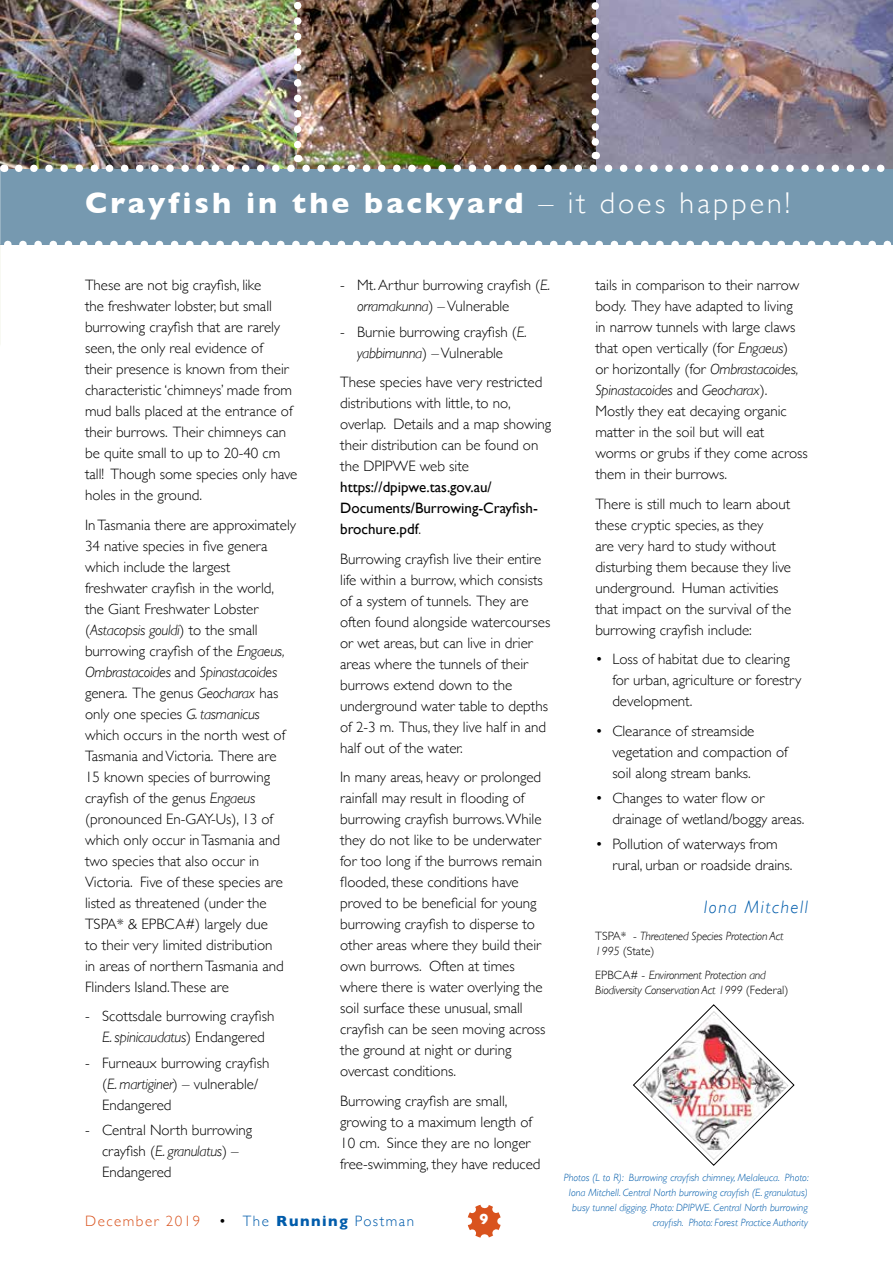
<style>
.page{position:relative;width:893px;height:1263px;background:#fff}
.page>*{position:absolute;margin:0;border:0;box-sizing:border-box;transform-origin:0 0}
.t1{font:700 30px "Gill Sans";letter-spacing:.1em;color:#fff}
.t2{font:italic 300 18px "Gill Sans";letter-spacing:.085em;color:#005cab}
.t3{font:300 15px/21px "Gill Sans";color:#000}
.t4{font:15px/21px "Gill Sans";color:#000}
.t5{font:300 15px "Gill Sans";letter-spacing:.1em;color:#d9531e}
.t6{font:700 15px "Gill Sans";color:#fff}
.t7{font:italic 300 12px/15px "Gill Sans";letter-spacing:-.02em;color:#000}
.t8{font:italic 300 10.5px/15px "Gill Sans";color:#005cab;text-align:right}
.s1{font-weight:300}
.s2{font-style:italic}
.s3{font-style:normal}
.s4{color:#000}
.s5{color:#005cab}
.s6{font-weight:700;color:#005cab}
</style>
<div class="page">
<svg style="left:467px;top:1204px;width:34px;height:34px"></svg>
<div style="left:0;top:168px;width:893px;height:76px;background:#7699b0"></div>
<img style="left:0;top:0;width:1px;height:245px">
<img style="left:0;top:0;width:19px;height:169px">
<svg style="left:0;top:241px;width:893px;height:7px"></svg>
<img style="left:19px;top:0;width:874px;height:172px">
<svg style="left:633px;top:1004px;width:162px;height:162px"></svg>
<h1 class="t1" style="left:85px;top:179px;width:707px">Crayfish in the backyard <span class="s1">– it does happen!</span></h1>
<p class="t3" style="left:357px;top:274px;width:195px;text-indent:-17px">- Mt. Arthur burrowing crayfish (<span class="s2">E. orramakunna</span>) – Vulnerable</p>
<p class="t3" style="left:340px;top:320px;width:188px;text-align:center">- Burnie burrowing crayfish (<span class="s2">E. yabbimunna</span>) – Vulnerable</p>
<p class="t3" style="left:340px;top:371px;width:213px">These species have very restricted distributions with little, to no, overlap. Details and a map showing their distribution can be found on the DPIPWE web site</p>
<p class="t4" style="left:340px;top:476px;width:199px">https://dpipwe.tas.gov.au/<br>Documents/Burrowing-Crayfish&shy;brochure.pdf<span class="s1">.</span></p>
<p class="t3" style="left:340px;top:547px;width:212px">Burrowing crayfish live their entire life within a burrow, which consists of a system of tunnels. They are often found alongside watercourses or wet areas, but can live in drier areas where the tunnels of their burrows extend down to the underground water table to depths of 2-3 m. Thus, they live half in and half out of the water.</p>
<p class="t3" style="left:340px;top:766px;width:207px">In many areas, heavy or prolonged rainfall may result in flooding of burrowing crayfish burrows. While they do not like to be underwater for too long if the burrows remain flooded, these conditions have proved to be beneficial for young burrowing crayfish to disperse to other areas where they build their own burrows. Often at times where there is water overlying the soil surface these unusual, small crayfish can be seen moving across the ground at night or during overcast conditions.</p>
<p class="t3" style="left:340px;top:1089px;width:202px">Burrowing crayfish are small, growing to a maximum length of<br>10 cm. Since they are no longer free-swimming, they have reduced</p>
<p class="t3" style="left:85px;top:274px;width:214px">These are not big crayfish, like<br>the freshwater lobster, but small burrowing crayfish that are rarely seen, the only real evidence of<br>their presence is known from their characteristic ‘chimneys’ made from mud balls placed at the entrance of their burrows. Their chimneys can be quite small to up to 20-40 cm tall! Though some species only have holes in the ground.</p>
<p class="t3" style="left:85px;top:514px;width:212px">In Tasmania there are approximately<br>34 native species in five genera which include the largest freshwater crayfish in the world, the Giant Freshwater Lobster (<span class="s2">Astacopsis gouldi</span>) to the small burrowing crayfish of the <span class="s2">Engaeus,<br>Ombrastacoides</span> and <span class="s2">Spinastacoides </span>genera. The genus <span class="s2">Geocharax</span> has only one species <span class="s2">G. tasmanicus </span>which occurs in the north west of<br>Tasmania and Victoria. There are<br>15 known species of burrowing crayfish of the genus <span class="s2">Engaeus </span>(pronounced En-GAY-Us), 13 of which only occur in Tasmania and two species that also occur in<br>Victoria. Five of these species are listed as threatened (under the<br>TSPA* &amp; EPBCA#) largely due<br>to their very limited distribution<br>in areas of northern Tasmania and<br>Flinders Island.These are</p>
<p class="t3" style="left:85px;top:1005px;width:191px;text-align:center">- Scottsdale burrowing crayfish<br><span class="s2">E. spinicaudatus</span>) Endangered</p>
<p class="t3" style="left:102px;top:1051px;width:169px;text-indent:-17px">- Furneaux burrowing crayfish (<span class="s2">E. martiginer</span>) – vulnerable/<br>Endangered</p>
<p class="t3" style="left:102px;top:1119px;width:152px;text-indent:-17px">- Central North burrowing crayfish (<span class="s2">E. granulatus</span>) –<br>Endangered</p>
<p class="t3" style="left:595px;top:274px;width:214px">tails in comparison to their narrow body. They have adapted to living<br>in narrow tunnels with large claws that open vertically (for <span class="s2">Engaeus</span>)<br>or horizontally (for <span class="s2">Ombrastacoides,<br>Spinastacoides</span> and <span class="s2">Geocharax</span>).<br>Mostly they eat decaying organic matter in the soil but will eat worms or grubs if they come across them in their burrows.</p>
<p class="t3" style="left:595px;top:493px;width:197px">There is still much to learn about these cryptic species, as they<br>are very hard to study without disturbing them because they live underground. Human activities that impact on the survival of the burrowing crayfish include:</p>
<p class="t3" style="left:612px;top:648px;width:190px;text-indent:-17px">• Loss of habitat due to clearing for urban, agriculture or forestry development.</p>
<p class="t3" style="left:612px;top:720px;width:177px;text-indent:-17px">• Clearance of streamside vegetation and compaction of soil along stream banks.</p>
<p class="t3" style="left:612px;top:787px;width:194px;text-indent:-17px">• Changes to water flow or drainage of wetland/boggy areas.</p>
<p class="t3" style="left:612px;top:833px;width:182px;text-indent:-17px">• Pollution of waterways from rural, urban or roadside drains.</p>
<p class="t2" style="left:704px;top:896px;width:106px">Iona Mitchell</p>
<p class="t7" style="left:595px;top:929px;width:190px"><span class="s3">TSPA* -</span> Threatened Species Protection Act<br>1995 <span class="s3">(State)</span></p>
<p class="t7" style="left:595px;top:967px;width:195px"><span class="s3">EPBCA# -</span> Environment Protection and<br>Biodiversity Conservation Act 1999 <span class="s3">(Federal)</span></p>
<p class="t8" style="left:564px;top:1170px;width:247px">Photos (L to R): Burrowing crayfish chimney, Melaleuca. Photo:<br>Iona Mitchell. Central North burrowing crayfish (E. granulatus) busy tunnel digging. Photo: DPIPWE. Central North burrowing</p>
<p class="t5" style="left:85px;top:1209px;width:330px">December 2019 <span class="s4">•</span> <span class="s5">The</span> <span class="s6">Running</span> <span class="s5">Postman</span></p>
<p class="t6" style="left:479px;top:1207px;width:10px">9</p>
<p class="t8" style="left:653px;top:1215px;width:157px">crayfish. Photo: Forest Practice Authority</p>
</div>
